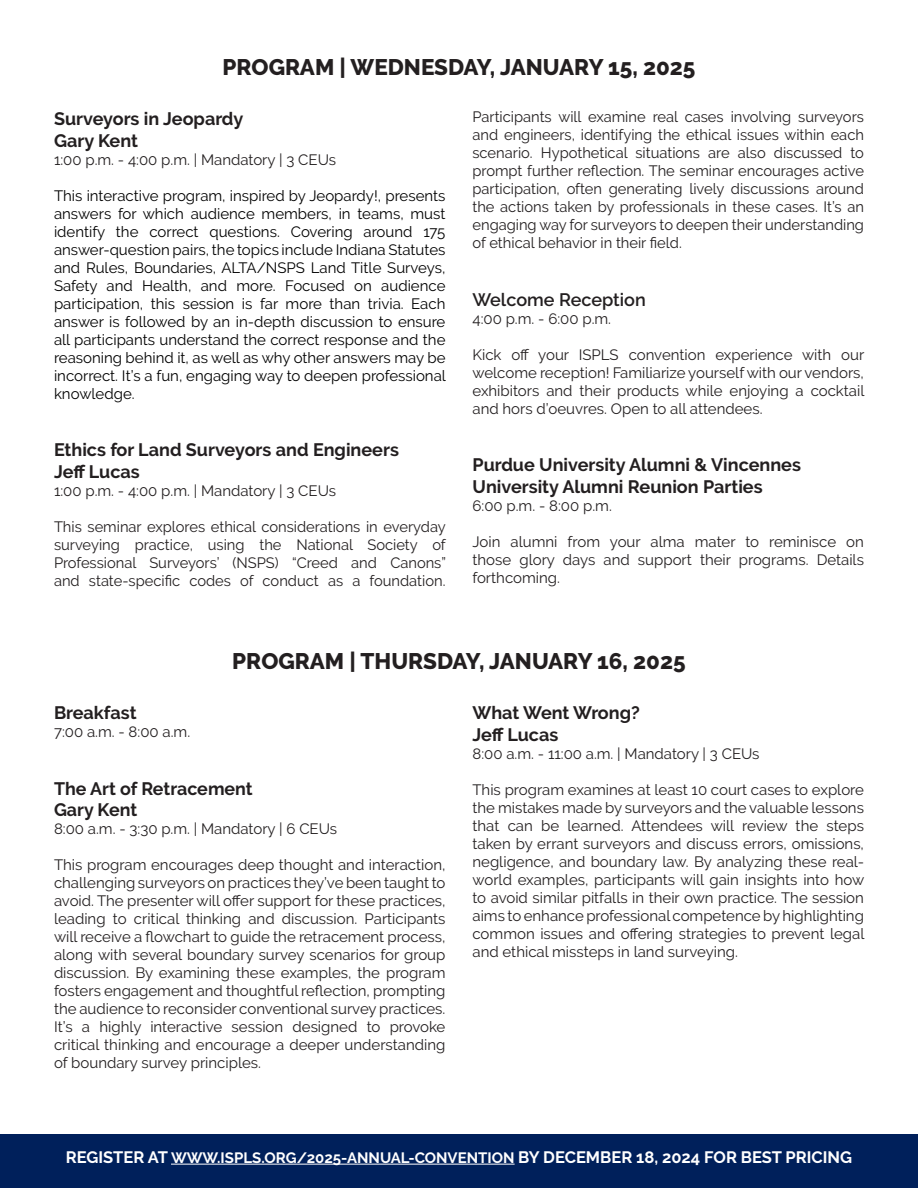
<style>
.page{position:relative;width:918px;height:1188px;background:#fff}
.page>*{position:absolute;margin:0;border:0;box-sizing:border-box;transform-origin:0 0}
.t1{font:800 22.5px "Raleway";color:#231f20}
.Body_bold{font:700 18px "Raleway";color:#231f20}
.Session_Title{font:700 18px/21.6px "Raleway";color:#231f20}
.Session_Title-2{font:600 18px "Raleway";color:#231f20}
.t2{font:700 16.5px "Raleway";color:#fff}
.Body{font:15px/18px "Raleway";color:#231f20;text-align:justify}
.Body-2{font:15px/18px "Raleway";color:#000;text-align:justify}
.Session_Title-3{font:15px "Raleway";color:#231f20}
.s1{font-size:15px}
</style>
<div class="page">
<div style="left:0;top:1134px;width:918px;height:54px;background:#00205b"></div>
<hr style="left:171px;top:1164px;width:344px;height:1px;background:#fff">
<p class="t1" style="left:222px;top:54px;width:475px">PROGRAM | WEDNESDAY, JANUARY 15, 2025</p>
<p class="Body_bold" style="left:54px;top:108px;width:191px">Surveyors in Jeopardy</p>
<p class="Body_bold" style="left:54px;top:130px;width:86px">Gary Kent</p>
<p class="Body" style="left:54px;top:150px;width:284px">1:00 p.m. - 4:00 p.m. | Mandatory | 3 CEUs</p>
<p class="Body-2" style="left:54px;top:186px;width:393px">This interactive program, inspired by Jeopardy!, presents answers for which audience members, in teams, must identify the correct questions. Covering around 175 answer-question pairs, the topics include Indiana Statutes and Rules, Boundaries, ALTA/NSPS Land Title Surveys, Safety and Health, and more. Focused on audience participation, this session is far more than trivia. Each answer is followed by an in-depth discussion to ensure all participants understand the correct response and the reasoning behind it, as well as why other answers may be incorrect. It’s a fun, engaging way to deepen professional knowledge.</p>
<p class="Body_bold" style="left:54px;top:440px;width:346px">Ethics for Land Surveyors and Engineers</p>
<p class="Body_bold" style="left:54px;top:461px;width:87px">Jeff Lucas</p>
<p class="Body" style="left:54px;top:481px;width:284px">1:00 p.m. - 4:00 p.m. | Mandatory | 3 CEUs</p>
<p class="Body" style="left:54px;top:517px;width:393px">This seminar explores ethical considerations in everyday surveying practice, using the National Society of Professional Surveyors’ (NSPS) “Creed and Canons” and state-specific codes of conduct as a foundation.</p>
<p class="Body" style="left:472px;top:108px;width:393px">Participants will examine real cases involving surveyors and engineers, identifying the ethical issues within each scenario. Hypothetical situations are also discussed to prompt further reflection. The seminar encourages active participation, often generating lively discussions around the actions taken by professionals in these cases. It’s an engaging way for surveyors to deepen their understanding of ethical behavior in their field.</p>
<p class="Session_Title-2" style="left:472px;top:289px;width:175px">Welcome Reception</p>
<p class="Body" style="left:472px;top:309px;width:140px">4:00 p.m. - 6:00 p.m.</p>
<p class="Body" style="left:472px;top:345px;width:393px">Kick off your ISPLS convention experience with our welcome reception! Familiarize yourself with our vendors, exhibitors and their products while enjoying a cocktail and hors d’oeuvres. Open to all attendees.</p>
<p class="Session_Title" style="left:472px;top:454px;width:330px">Purdue University Alumni &amp; Vincennes<br>University Alumni Reunion Parties</p>
<p class="Body" style="left:472px;top:497px;width:141px">6:00 p.m. - 8:00 p.m.</p>
<p class="Body" style="left:472px;top:533px;width:393px">Join alumni from your alma mater to reminisce on those glory days and support their programs. Details forthcoming.</p>
<p class="t1" style="left:232px;top:648px;width:455px">PROGRAM | THURSDAY, JANUARY 16, 2025</p>
<p class="Session_Title" style="left:54px;top:702px;width:84px">Breakfast</p>
<p class="Session_Title-3" style="left:54px;top:723px;width:138px">7:00 a.m. - 8:00 a.m.</p>
<p class="Body_bold" style="left:54px;top:778px;width:200px">The Art of Retracement</p>
<p class="Body_bold" style="left:54px;top:800px;width:85px">Gary Kent</p>
<p class="Body" style="left:54px;top:820px;width:285px">8:00 a.m. - 3:30 p.m. | Mandatory | 6 CEUs</p>
<p class="Body" style="left:54px;top:856px;width:393px">This program encourages deep thought and interaction, challenging surveyors on practices they’ve been taught to avoid. The presenter will offer support for these practices, leading to critical thinking and discussion. Participants will receive a flowchart to guide the retracement process, along with several boundary survey scenarios for group discussion. By examining these examples, the program fosters engagement and thoughtful reflection, prompting the audience to reconsider conventional survey practices.<br>It’s a highly interactive session designed to provoke critical thinking and encourage a deeper understanding of boundary survey principles.</p>
<p class="Body_bold" style="left:472px;top:702px;width:169px">What Went Wrong?</p>
<p class="Body_bold" style="left:472px;top:724px;width:87px">Jeff Lucas</p>
<p class="Body" style="left:472px;top:744px;width:289px">8:00 a.m. - 11:00 a.m. | Mandatory | 3 CEUs</p>
<p class="Body" style="left:472px;top:780px;width:393px">This program examines at least 10 court cases to explore the mistakes made by surveyors and the valuable lessons that can be learned. Attendees will review the steps taken by errant surveyors and discuss errors, omissions, negligence, and boundary law. By analyzing these real&shy;world examples, participants will gain insights into how to avoid similar pitfalls in their own practice. The session aims to enhance professional competence by highlighting common issues and offering strategies to prevent legal and ethical missteps in land surveying.</p>
<p class="t2" style="left:66px;top:1148px;width:788px">REGISTER AT <span class="s1">WWW.ISPLS.ORG/2025-ANNUAL-CONVENTION</span> BY DECEMBER 18, 2024 FOR BEST PRICING</p>
</div>
